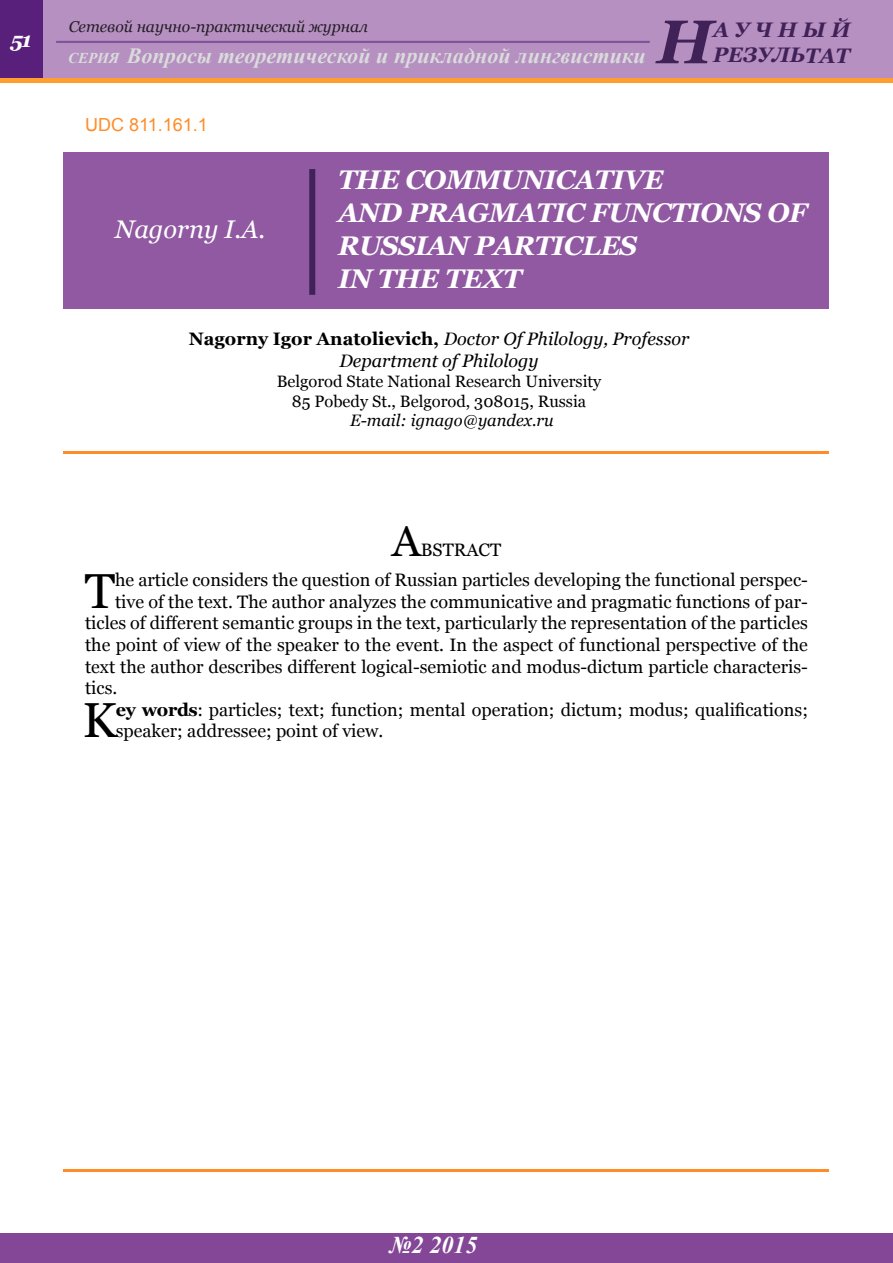
<style>
.page{position:relative;width:893px;height:1263px;background:#fff}
.page>*{position:absolute;margin:0;border:0;box-sizing:border-box;transform-origin:0 0}
.t1{font:italic 700 61.5px "Georgia";color:#402158}
.t2{font:49.2px "Georgia";color:#000}
.t3{font:43.5px "Georgia";color:#000}
.t4{font:italic 700 27px "Georgia";letter-spacing:-.02em;color:#fff}
.t5{font:italic 25.5px "Georgia";color:#fff}
.t6{font:italic 700 24px "Times New Roman";color:#fff}
.t7{font:italic 700 21.75px "Times New Roman";color:#dadbdc}
.t8{font:italic 700 21px/25.2px "Georgia";letter-spacing:.26em;color:#402158}
.t9{font:italic 700 21px "Georgia";color:#fff}
.t10{font:18px/21.6px "Georgia";color:#000}
.t11{font:italic 18px/21.6px "Georgia";color:#000;text-align:center}
.t12{font:18px "Arial";color:#ff8c28}
.t13{font:16.5px/19.8px "Georgia";color:#000;text-align:center}
.t14{font:italic 16.5px "Georgia";color:#000}
.t15{font:italic 15.75px "Georgia";color:#000}
.s1{font-size:15px}
.s2{font-weight:700;font-style:normal}
.s3{font-weight:700}
</style>
<div class="page">
<div style="left:64px;top:152px;width:765px;height:156px;background:#9059a1"></div>
<div style="left:309px;top:169px;width:6px;height:126px;background:#402158"></div>
<hr style="left:64px;top:452px;width:765px;height:2px;background:#ff8c28">
<div style="left:0;top:0;width:893px;height:83px;background:#b590c0"></div>
<div style="left:0;top:1233px;width:893px;height:30px;background:#844797"></div>
<div style="left:0;top:0;width:43px;height:83px;background:#59207b"></div>
<hr style="left:56px;top:41px;width:594px;height:2px;background:#59207b">
<hr style="left:64px;top:1169px;width:765px;height:2px;background:#ff8c28">
<div style="left:0;top:78px;width:893px;height:5px;background:#ff9e2d"></div>
<p class="t9" style="left:11px;top:26px;width:23px">51</p>
<p class="t15" style="left:68px;top:17px;width:301px">Сетевой научно-практический журнал</p>
<p class="t7" style="left:68px;top:40px;width:579px"><span class="s1">СЕРИЯ</span> Вопросы теоретической и прикладной лингвистики</p>
<p class="t8" style="left:713px;top:17px;width:139px">АУЧНЫЙ<br>РЕЗУ</p>
<h1 class="t1" style="left:657px;top:2px;width:58px">Н</h1>
<p class="t8" style="left:772px;top:43px;width:79px">ЛЬТАТ</p>
<p class="t12" style="left:85px;top:113px;width:124px">UDC 811.161.1</p>
<h3 class="t5" style="left:115px;top:213px;width:152px">Nagorny I.A.</h3>
<h3 class="t4" style="left:338px;top:162px;width:182px">THE COMMUNICA</h3>
<h3 class="t4" style="left:595px;top:162px;width:71px">TIVE</h3>
<h3 class="t4" style="left:338px;top:195px;width:24px">AND</h3>
<h3 class="t4" style="left:408px;top:195px;width:22px">PRAG</h3>
<h3 class="t4" style="left:489px;top:195px;width:142px">MATIC FUNC</h3>
<h3 class="t4" style="left:671px;top:195px;width:38px">TIONS</h3>
<h3 class="t4" style="left:767px;top:195px;width:41px">OF</h3>
<h3 class="t4" style="left:338px;top:228px;width:21px">RUSSIAN</h3>
<h3 class="t4" style="left:475px;top:228px;width:22px">PAR</h3>
<h3 class="t4" style="left:534px;top:228px;width:37px">TICLES</h3>
<h3 class="t4" style="left:338px;top:261px;width:185px">IN THE TEXT</h3>
<p class="t11" style="left:189px;top:328px;width:502px"><span class="s2">Nagorny Igor Anatolievich,</span> Doctor Of Philology, Professor<br>Department of Philology</p>
<p class="t13" style="left:277px;top:371px;width:326px">Belgorod State National Research University<br>85 Pobedy St., Belgorod, 308015, Russia</p>
<p class="t14" style="left:350px;top:410px;width:205px">E-mail: ignago@yandex.ru</p>
<h3 class="t3" style="left:392px;top:515px;width:31px">А</h3>
<p class="t10" style="left:421px;top:539px;width:82px">BSTRACT</p>
<h2 class="t2" style="left:85px;top:561px;width:32px">T</h2>
<p class="t10" style="left:115px;top:569px;width:694px">he article considers the question of Russian particles developing the functional perspec-</p>
<p class="t10" style="left:115px;top:591px;width:694px">tive of the text. The author analyzes the communicative and pragmatic functions of par-</p>
<p class="t10" style="left:85px;top:613px;width:724px">ticles of different semantic groups in the text, particularly the representation of the particles</p>
<p class="t10" style="left:85px;top:634px;width:724px">the point of view of the speaker to the event. In the aspect of functional perspective of the</p>
<p class="t10" style="left:85px;top:656px;width:724px">text the author describes different logical-semiotic and modus-dictum particle characteris-</p>
<p class="t10" style="left:85px;top:677px;width:34px">tics.</p>
<h2 class="t2" style="left:83px;top:691px;width:36px">K</h2>
<p class="t10" style="left:116px;top:699px;width:694px"><span class="s3">ey words</span>: particles; text; function; mental operation; dictum; modus; qualifications; speaker; addressee; point of view.</p>
<h3 class="t6" style="left:390px;top:1229px;width:89px">№2 2015</h3>
</div>
